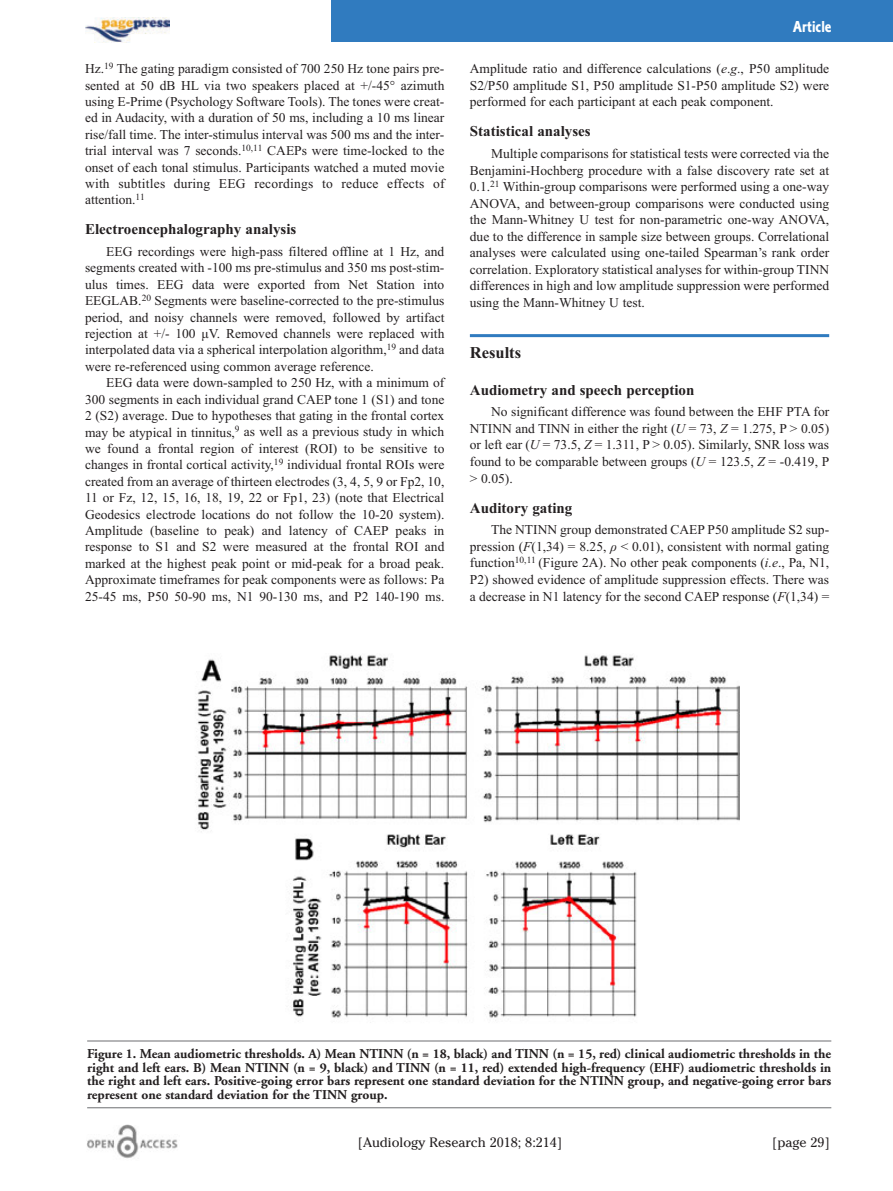
<style>
.page{position:relative;width:893px;height:1191px;background:#fff}
.page>*{position:absolute;margin:0;border:0;box-sizing:border-box;transform-origin:0 0}
.t1{font:700 16.5px "Times New Roman";color:#231f20}
.t2{font:16.5px "Corinthian Bold Condensed Plain";color:#fff}
.t3{font:700 15px "Times New Roman";color:#231f20}
.t4{font:13.5px/16.4px "Times New Roman";color:#231f20;text-align:justify}
.t5{font:700 13.5px/13.5px "Adobe Garamond";color:#231f20;text-align:justify}
.t6{font:13.5px "Cheltenham";color:#231f20}
.s1{font-style:italic}
</style>
<div class="page">
<hr style="left:470px;top:334px;width:359px;height:3px;background:#307bbf">
<img style="left:85px;top:17px;width:85px;height:26px">
<img style="left:87px;top:1124px;width:91px;height:35px">
<div style="left:331px;top:0;width:562px;height:41px;background:#307bbf"></div>
<hr style="left:87px;top:1040px;width:744px;height:1px;background:#6c6d70">
<hr style="left:87px;top:1107px;width:744px;height:1px;background:#6c6d70">
<img style="left:195px;top:655px;width:544px;height:368px">
<p class="t4" style="left:85px;top:60px;width:361px">Hz.<sup>19</sup> The gating paradigm consisted of 700 250 Hz tone pairs pre&shy;sented at 50 dB HL via two speakers placed at +/-45° azimuth using E-Prime (Psychology Software Tools). The tones were creat&shy;ed in Audacity, with a duration of 50 ms, including a 10 ms linear rise/fall time. The inter-stimulus interval was 500 ms and the inter&shy;trial interval was 7 seconds.<sup>10,11</sup> CAEPs were time-locked to the onset of each tonal stimulus. Participants watched a muted movie with subtitles during EEG recordings to reduce effects of attention.<sup>11</sup></p>
<p class="t3" style="left:85px;top:220px;width:213px">Electroencephalography analysis</p>
<p class="t4" style="left:85px;top:243px;width:361px;text-indent:21px">EEG recordings were high-pass filtered offline at 1 Hz, and segments created with -100 ms pre-stimulus and 350 ms post-stim&shy;ulus times. EEG data were exported from Net Station into EEGLAB.<sup>20</sup> Segments were baseline-corrected to the pre-stimulus period, and noisy channels were removed, followed by artifact rejection at +/- 100 µV. Removed channels were replaced with interpolated data via a spherical interpolation algorithm,<sup>19</sup> and data were re-referenced using common average reference.</p>
<p class="t4" style="left:85px;top:374px;width:361px;text-indent:21px">EEG data were down-sampled to 250 Hz, with a minimum of 300 segments in each individual grand CAEP tone 1 (S1) and tone 2 (S2) average. Due to hypotheses that gating in the frontal cortex may be atypical in tinnitus,<sup>9</sup> as well as a previous study in which we found a frontal region of interest (ROI) to be sensitive to changes in frontal cortical activity,<sup>19</sup> individual frontal ROIs were created from an average of thirteen electrodes (3, 4, 5, 9 or Fp2, 10, 11 or Fz, 12, 15, 16, 18, 19, 22 or Fp1, 23) (note that Electrical Geodesics electrode locations do not follow the 10-20 system).<br>Amplitude (baseline to peak) and latency of CAEP peaks in response to S1 and S2 were measured at the frontal ROI and marked at the highest peak point or mid-peak for a broad peak.<br>Approximate timeframes for peak components were as follows: Pa 25-45 ms, P50 50-90 ms, N1 90-130 ms, and P2 140-190 ms.</p>
<p class="t2" style="left:793px;top:21px;width:40px">Article</p>
<p class="t4" style="left:470px;top:60px;width:361px">Amplitude ratio and difference calculations (<span class="s1">e</span>.<span class="s1">g</span>., P50 amplitude S2/P50 amplitude S1, P50 amplitude S1-P50 amplitude S2) were performed for each participant at each peak component.</p>
<p class="t3" style="left:470px;top:122px;width:122px">Statistical analyses</p>
<p class="t4" style="left:470px;top:145px;width:361px;text-indent:21px">Multiple comparisons for statistical tests were corrected via the Benjamini-Hochberg procedure with a false discovery rate set at 0.1.<sup>21</sup> Within-group comparisons were performed using a one-way ANOVA, and between-group comparisons were conducted using the Mann-Whitney U test for non-parametric one-way ANOVA, due to the difference in sample size between groups. Correlational analyses were calculated using one-tailed Spearman’s rank order correlation. Exploratory statistical analyses for within-group TINN differences in high and low amplitude suppression were performed using the Mann-Whitney U test.</p>
<p class="t1" style="left:470px;top:343px;width:53px">Results</p>
<p class="t3" style="left:470px;top:380px;width:226px">Audiometry and speech perception</p>
<p class="t4" style="left:470px;top:403px;width:361px;text-indent:21px">No significant difference was found between the EHF PTA for NTINN and TINN in either the right (<span class="s1">U</span> = 73, <span class="s1">Z</span> = 1.275, P &gt; 0.05) or left ear (<span class="s1">U</span> = 73.5, <span class="s1">Z</span> = 1.311, P &gt; 0.05). Similarly, SNR loss was found to be comparable between groups (<span class="s1">U</span> = 123.5, <span class="s1">Z</span> = -0.419, P &gt; 0.05).</p>
<p class="t3" style="left:470px;top:498px;width:104px">Auditory gating</p>
<p class="t4" style="left:470px;top:521px;width:361px;text-indent:21px">The NTINN group demonstrated CAEP P50 amplitude S2 sup&shy;pression (<span class="s1">F</span>(1,34) = 8.25, <span class="s1">ρ</span> &lt; 0.01), consistent with normal gating function<sup>10,11</sup> (Figure 2A). No other peak components (<span class="s1">i.e</span>., Pa, N1, P2) showed evidence of amplitude suppression effects. There was a decrease in N1 latency for the second CAEP response (<span class="s1">F</span>(1,34) =</p>
<p class="t5" style="left:87px;top:1048px;width:746px">Figure 1. Mean audiometric thresholds. A) Mean NTINN (n = 18, black) and TINN (n = 15, red) clinical audiometric thresholds in the right and left ears. B) Mean NTINN (n = 9, black) and TINN (n = 11, red) extended high-frequency (EHF) audiometric thresholds in the right and left ears. Positive-going error bars represent one standard deviation for the NTINN group, and negative-going error bars represent one standard deviation for the TINN group.</p>
<p class="t6" style="left:358px;top:1134px;width:206px">[Audiology Research 2018; 8:214]</p>
<p class="t6" style="left:772px;top:1134px;width:59px">[page 29]</p>
</div>
